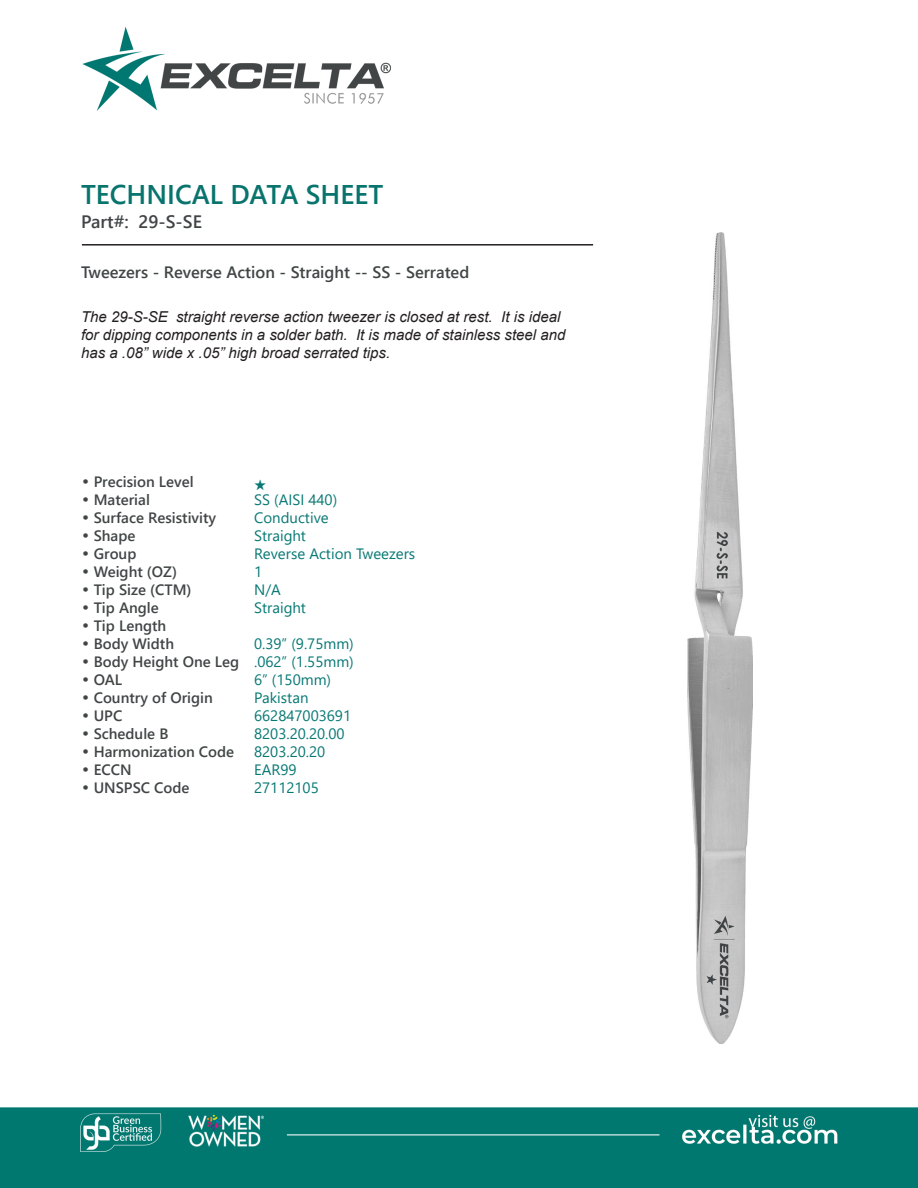
<style>
.page{position:relative;width:918px;height:1188px;background:#fff}
.page>*{position:absolute;margin:0;border:0;box-sizing:border-box;transform-origin:0 0}
.t1{font:700 27px "Yu Gothic UI";color:#08746d}
.t2{font:700 18px "Yu Gothic UI";color:#414546}
.t3{font:700 16.5px "Yu Gothic UI";color:#414546}
.CT_s_CTM{font:700 15px "Yu Gothic UI";color:#414546}
.t4{font:italic 15px/18px "Arial";color:#231f20}
.CT_s_CTM-2{font:15px "Yu Gothic UI";color:#077874}
.s1{font-family:"Century Gothic";font-weight:400}
</style>
<div class="page">
<img style="left:0;top:27px;width:918px;height:1161px">
<img style="left:688px;top:232px;width:64px;height:812px">
<hr style="left:82px;top:244px;width:511px;height:2px;background:#231f20">
<svg style="left:255px;top:479px;width:11px;height:11px"></svg>
<p class="t1" style="left:81px;top:178px;width:304px">TECHNICAL DATA SHEET</p>
<p class="t2" style="left:81px;top:212px;width:123px">Part#: 29-S-SE</p>
<p class="t3" style="left:81px;top:262px;width:390px">Tweezers - Reverse Action - Straight -- SS - Serrated</p>
<p class="t4" style="left:81px;top:308px;width:486px">The 29-S-SE straight reverse action tweezer is closed at rest. It is ideal for dipping components in a solder bath. It is made of stainless steel and has a .08” wide x .05” high broad serrated tips.</p>
<p class="CT_s_CTM" style="left:81px;top:473px;width:114px"><span class="s1">•</span> Precision Level</p>
<p class="CT_s_CTM" style="left:81px;top:491px;width:70px"><span class="s1">•</span> Material</p>
<p class="CT_s_CTM-2" style="left:254px;top:485px;width:85px">SS (AISI 440)</p>
<p class="CT_s_CTM" style="left:81px;top:509px;width:137px"><span class="s1">•</span> Surface Resistivity</p>
<p class="CT_s_CTM-2" style="left:254px;top:503px;width:76px">Conductive</p>
<p class="CT_s_CTM" style="left:81px;top:527px;width:56px"><span class="s1">•</span> Shape</p>
<p class="CT_s_CTM-2" style="left:254px;top:521px;width:53px">Straight</p>
<p class="CT_s_CTM" style="left:81px;top:545px;width:57px"><span class="s1">•</span> Group</p>
<p class="CT_s_CTM-2" style="left:254px;top:539px;width:163px">Reverse Action Tweezers</p>
<p class="CT_s_CTM" style="left:81px;top:563px;width:98px"><span class="s1">•</span> Weight (OZ)</p>
<p class="CT_s_CTM-2" style="left:254px;top:557px;width:10px">1</p>
<p class="CT_s_CTM" style="left:81px;top:581px;width:112px"><span class="s1">•</span> Tip Size (CTM)</p>
<p class="CT_s_CTM-2" style="left:254px;top:575px;width:28px">N/A</p>
<p class="CT_s_CTM" style="left:81px;top:599px;width:79px"><span class="s1">•</span> Tip Angle</p>
<p class="CT_s_CTM-2" style="left:254px;top:593px;width:53px">Straight</p>
<p class="CT_s_CTM" style="left:81px;top:617px;width:87px"><span class="s1">•</span> Tip Length</p>
<p class="CT_s_CTM" style="left:81px;top:635px;width:95px"><span class="s1">•</span> Body Width</p>
<p class="CT_s_CTM-2" style="left:254px;top:629px;width:101px">0.39” (9.75mm)</p>
<p class="CT_s_CTM" style="left:81px;top:653px;width:160px"><span class="s1">•</span> Body Height One Leg</p>
<p class="CT_s_CTM-2" style="left:254px;top:647px;width:101px">.062” (1.55mm)</p>
<p class="CT_s_CTM" style="left:81px;top:671px;width:43px"><span class="s1">•</span> OAL</p>
<p class="CT_s_CTM-2" style="left:254px;top:665px;width:78px">6” (150mm)</p>
<p class="CT_s_CTM" style="left:81px;top:689px;width:133px"><span class="s1">•</span> Country of Origin</p>
<p class="CT_s_CTM-2" style="left:254px;top:683px;width:56px">Pakistan</p>
<p class="CT_s_CTM" style="left:81px;top:707px;width:43px"><span class="s1">•</span> UPC</p>
<p class="CT_s_CTM-2" style="left:254px;top:701px;width:99px">662847003691</p>
<p class="CT_s_CTM" style="left:81px;top:725px;width:89px"><span class="s1">•</span> Schedule B</p>
<p class="CT_s_CTM-2" style="left:254px;top:719px;width:92px">8203.20.20.00</p>
<p class="CT_s_CTM" style="left:81px;top:743px;width:155px"><span class="s1">•</span> Harmonization Code</p>
<p class="CT_s_CTM-2" style="left:254px;top:737px;width:73px">8203.20.20</p>
<p class="CT_s_CTM" style="left:81px;top:761px;width:52px"><span class="s1">•</span> ECCN</p>
<p class="CT_s_CTM-2" style="left:254px;top:755px;width:44px">EAR99</p>
<p class="CT_s_CTM" style="left:81px;top:779px;width:110px"><span class="s1">•</span> UNSPSC Code</p>
<p class="CT_s_CTM-2" style="left:254px;top:773px;width:66px">27112105</p>
</div>
